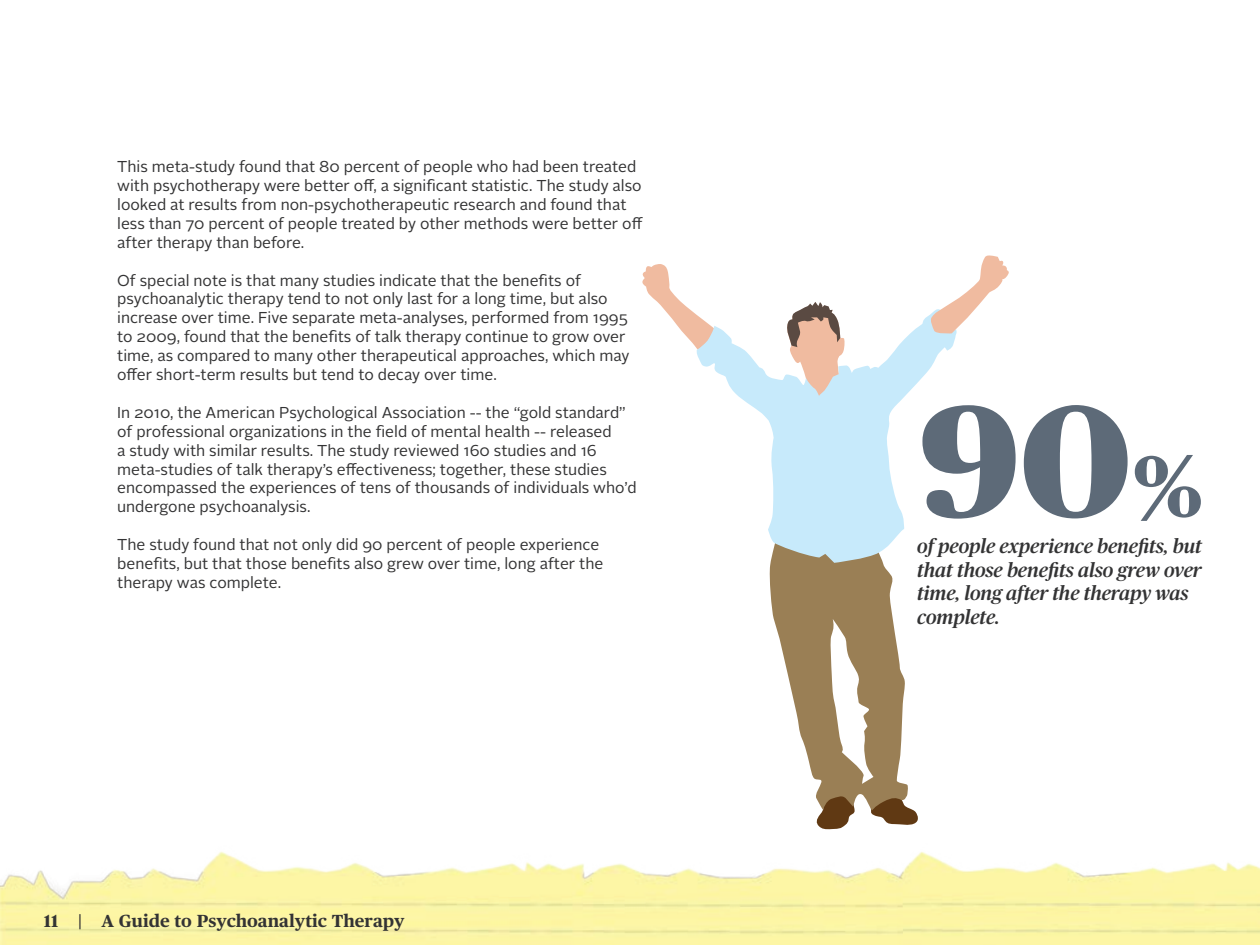
<style>
.page{position:relative;width:1260px;height:945px;background:#fff}
.page>*{position:absolute;margin:0;border:0;box-sizing:border-box;transform-origin:0 0}
.t1{font:900 158.2px "Publico";color:#5d6a78}
.t2{font:italic 500 19.95px/23.8px "Publico";color:#333334}
.t3{font:700 17.5px "Publico Text";color:#333334}
.t4{font:15.75px/18.9px "Alright Sans";color:#333334}
.s1{font-size:86.27px}
</style>
<div class="page">
<img style="left:904px;top:852px;width:356px;height:93px">
<img style="left:0;top:851px;width:904px;height:94px">
<svg style="left:769px;top:563px;width:149px;height:267px"></svg>
<svg style="left:642px;top:264px;width:54px;height:83px"></svg>
<svg style="left:696px;top:314px;width:260px;height:249px"></svg>
<svg style="left:930px;top:255px;width:79px;height:79px"></svg>
<svg style="left:787px;top:302px;width:58px;height:99px"></svg>
<p class="t4" style="left:117px;top:157px;width:527px">This meta-study found that 80 percent of people who had been treated with psychotherapy were better off, a significant statistic. The study also looked at results from non-psychotherapeutic research and found that less than 70 percent of people treated by other methods were better off after therapy than before.</p>
<p class="t4" style="left:117px;top:271px;width:514px">Of special note is that many studies indicate that the benefits of psychoanalytic therapy tend to not only last for a long time, but also increase over time. Five separate meta-analyses, performed from 1995 to 2009, found that the benefits of talk therapy continue to grow over time, as compared to many other therapeutical approaches, which may offer short-term results but tend to decay over time.</p>
<p class="t4" style="left:117px;top:403px;width:521px">In 2010, the American Psychological Association -- the “gold standard” of professional organizations in the field of mental health -- released<br>a study with similar results. The study reviewed 160 studies and 16 meta-studies of talk therapy’s effectiveness; together, these studies encompassed the experiences of tens of thousands of individuals who’d undergone psychoanalysis.</p>
<p class="t4" style="left:117px;top:535px;width:488px">The study found that not only did 90 percent of people experience benefits, but that those benefits also grew over time, long after the therapy was complete.</p>
<p class="t3" style="left:44px;top:911px;width:362px">11 | A Guide to Psychoanalytic Therapy</p>
<h1 class="t1" style="left:920px;top:373px;width:285px">90<span class="s1">%</span></h1>
<p class="t2" style="left:917px;top:534px;width:286px">of people experience benefits, but that those benefits also grew over time, long after the therapy was complete.</p>
</div>
